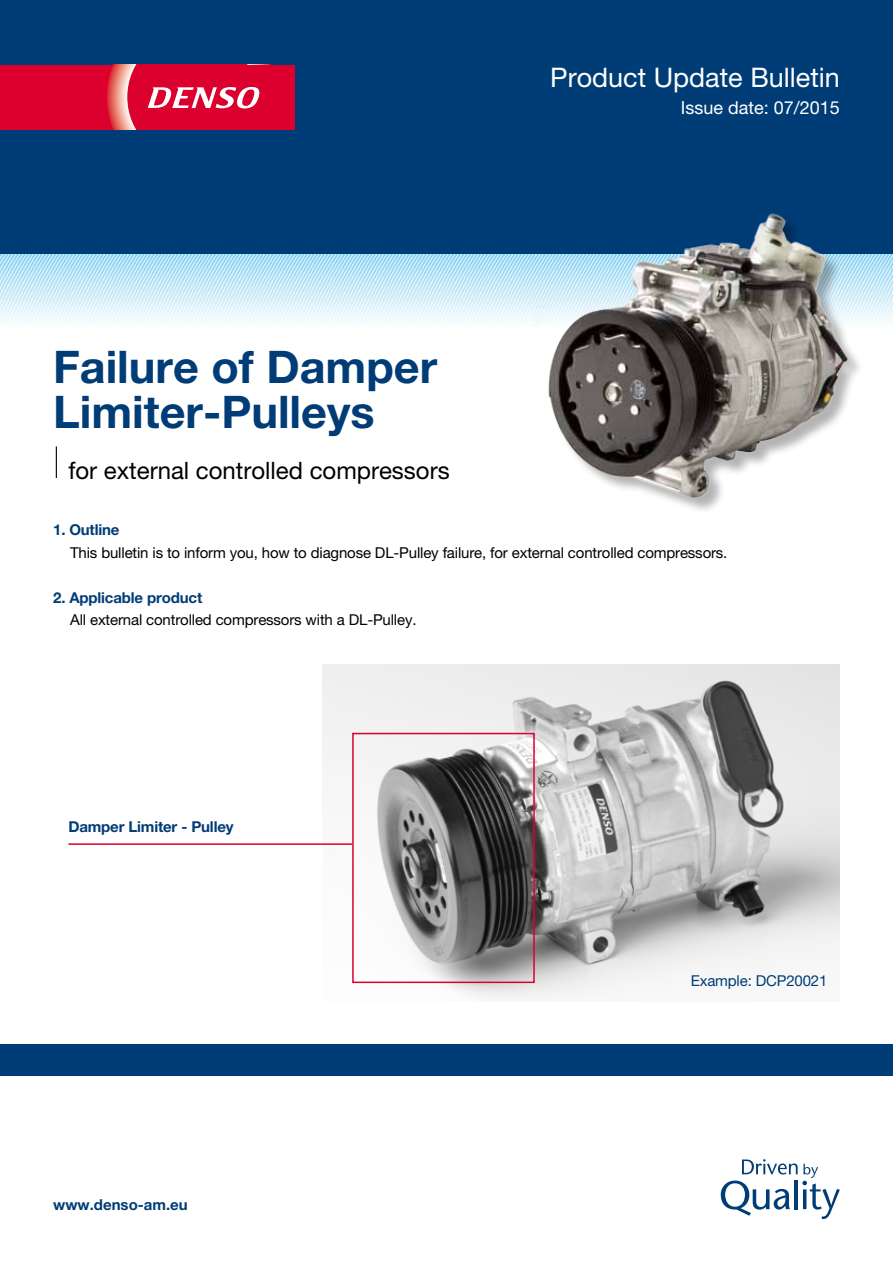
<style>
.page{position:relative;width:893px;height:1263px;background:#fff}
.page>*{position:absolute;margin:0;border:0;box-sizing:border-box;transform-origin:0 0}
.t1{font:700 45px/45px "Helvetica Neue LT Pro";color:#003c76}
.t2{font:27px "Helvetica Neue LT Pro";color:#fff}
.t3{font:24px "Helvetica Neue LT Pro";color:#000}
.t4{font:18px "Helvetica Neue LT Pro";color:#fff}
.t5{font:15px "Helvetica Neue LT Pro";letter-spacing:-.01em;color:#000}
.t6{font:700 15px "Helvetica Neue LT Pro";letter-spacing:-.01em;color:#003c76}
.t7{font:15px "Helvetica Neue LT Pro";letter-spacing:-.01em;color:#003c76}
</style>
<div class="page">
<svg style="left:0;top:253px;width:893px;height:70px"></svg>
<div style="left:0;top:0;width:893px;height:253px;background:#003c76"></div>
<div style="left:0;top:65px;width:295px;height:64px;background:#dc002e"></div>
<svg style="left:107px;top:65px;width:153px;height:64px"></svg>
<svg style="left:721px;top:1159px;width:119px;height:60px"></svg>
<div style="left:0;top:1044px;width:893px;height:32px;background:#003c76"></div>
<hr style="left:56px;top:446px;width:1px;height:32px;background:#000">
<img style="left:322px;top:664px;width:518px;height:335px">
<div style="left:352px;top:733px;width:183px;height:250px;border:2px solid #dc002e"></div>
<hr style="left:68px;top:843px;width:284px;height:2px;background:#dc002e">
<img style="left:535px;top:213px;width:356px;height:297px">
<h1 class="t1" style="left:53px;top:343px;width:386px">Failure of Damper<br>Limiter-Pulleys</h1>
<h3 class="t3" style="left:68px;top:456px;width:383px">for external controlled compressors</h3>
<h2 class="t2" style="left:550px;top:62px;width:291px">Product Update Bulletin</h2>
<p class="t4" style="left:681px;top:97px;width:161px">Issue date: 07/2015</p>
<p class="t6" style="left:53px;top:520px;width:68px">1. Outline</p>
<p class="t5" style="left:70px;top:543px;width:659px">This bulletin is to inform you, how to diagnose DL-Pulley failure, for external controlled compressors.</p>
<p class="t6" style="left:53px;top:588px;width:151px">2. Applicable product</p>
<p class="t5" style="left:70px;top:611px;width:348px">All external controlled compressors with a DL-Pulley.</p>
<p class="t6" style="left:68px;top:817px;width:167px">Damper Limiter - Pulley</p>
<p class="t6" style="left:53px;top:1195px;width:136px">www.denso-am.eu</p>
<p class="t7" style="left:691px;top:971px;width:138px">Example: DCP20021</p>
</div>
